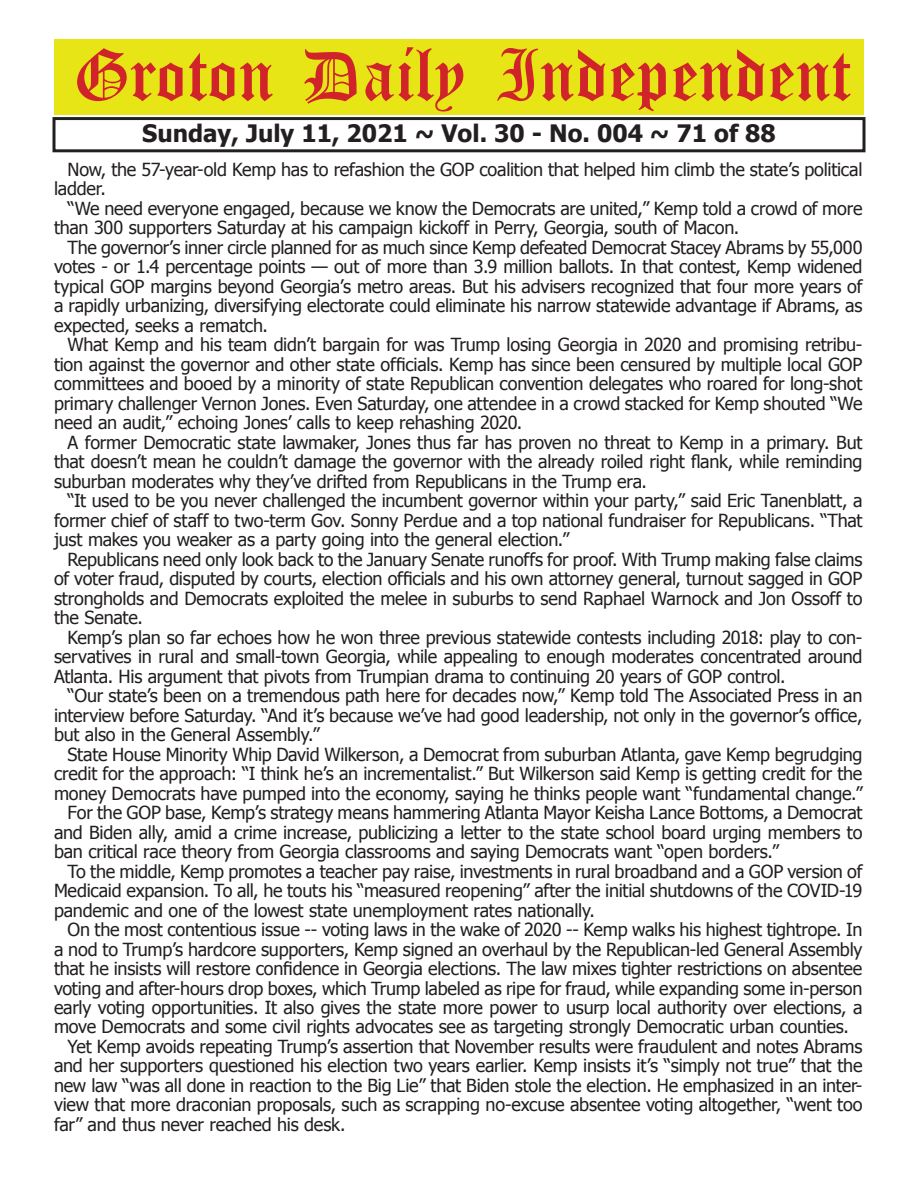
<style>
.page{position:relative;width:918px;height:1188px;background:#fff}
.page>*{position:absolute;margin:0;border:0;box-sizing:border-box;transform-origin:0 0}
.t1{font:54px "Old English Five";color:#d1232a}
.t2{font:700 24px "Tahoma";color:#231f20}
.t3{font:18px/19.5px "Tahoma";letter-spacing:-.01em;color:#231f20;text-align:justify}
</style>
<div class="page">
<div style="left:52px;top:117px;width:814px;height:35px;border:3px solid #231f20"></div>
<div style="left:54px;top:40px;width:810px;height:75px;background:#e7e515"></div>
<h1 class="t1" style="left:73px;top:50px;width:779px">Groton Daily Independent</h1>
<h2 class="t2" style="left:142px;top:116px;width:635px">Sunday, July 11, 2021 ~ Vol. 30 - No. 004 ~ 71 of 88</h2>
<p class="t3" style="left:54px;top:159px;width:810px;text-indent:14px">Now, the 57-year-old Kemp has to refashion the GOP coalition that helped him climb the state’s political ladder.</p>
<p class="t3" style="left:54px;top:198px;width:810px;text-indent:14px">“We need everyone engaged, because we know the Democrats are united,” Kemp told a crowd of more than 300 supporters Saturday at his campaign kickoff in Perry, Georgia, south of Macon.</p>
<p class="t3" style="left:54px;top:237px;width:810px;text-indent:14px">The governor’s inner circle planned for as much since Kemp defeated Democrat Stacey Abrams by 55,000 votes - or 1.4 percentage points — out of more than 3.9 million ballots. In that contest, Kemp widened typical GOP margins beyond Georgia’s metro areas. But his advisers recognized that four more years of a rapidly urbanizing, diversifying electorate could eliminate his narrow statewide advantage if Abrams, as expected, seeks a rematch.</p>
<p class="t3" style="left:54px;top:334px;width:810px;text-indent:14px">What Kemp and his team didn’t bargain for was Trump losing Georgia in 2020 and promising retribu&shy;tion against the governor and other state officials. Kemp has since been censured by multiple local GOP committees and booed by a minority of state Republican convention delegates who roared for long-shot primary challenger Vernon Jones. Even Saturday, one attendee in a crowd stacked for Kemp shouted “We need an audit,” echoing Jones’ calls to keep rehashing 2020.</p>
<p class="t3" style="left:54px;top:432px;width:810px;text-indent:14px">A former Democratic state lawmaker, Jones thus far has proven no threat to Kemp in a primary. But that doesn’t mean he couldn’t damage the governor with the already roiled right flank, while reminding suburban moderates why they’ve drifted from Republicans in the Trump era.</p>
<p class="t3" style="left:54px;top:490px;width:810px;text-indent:14px">“It used to be you never challenged the incumbent governor within your party,” said Eric Tanenblatt, a former chief of staff to two-term Gov. Sonny Perdue and a top national fundraiser for Republicans. “That just makes you weaker as a party going into the general election.”</p>
<p class="t3" style="left:54px;top:549px;width:810px;text-indent:14px">Republicans need only look back to the January Senate runoffs for proof. With Trump making false claims of voter fraud, disputed by courts, election officials and his own attorney general, turnout sagged in GOP strongholds and Democrats exploited the melee in suburbs to send Raphael Warnock and Jon Ossoff to the Senate.</p>
<p class="t3" style="left:54px;top:627px;width:810px;text-indent:14px">Kemp’s plan so far echoes how he won three previous statewide contests including 2018: play to con&shy;servatives in rural and small-town Georgia, while appealing to enough moderates concentrated around Atlanta. His argument that pivots from Trumpian drama to continuing 20 years of GOP control.</p>
<p class="t3" style="left:54px;top:685px;width:810px;text-indent:14px">“Our state’s been on a tremendous path here for decades now,” Kemp told The Associated Press in an interview before Saturday. “And it’s because we’ve had good leadership, not only in the governor’s office, but also in the General Assembly.”</p>
<p class="t3" style="left:68px;top:743px;width:797px">State House Minority Whip David Wilkerson, a Democrat from suburban Atlanta, gave Kemp begrudging</p>
<p class="t3" style="left:54px;top:763px;width:810px">credit for the approach: “I think he’s an incrementalist.” But Wilkerson said Kemp is getting credit for the</p>
<p class="t3" style="left:54px;top:782px;width:810px">money Democrats have pumped into the economy, saying he thinks people want “fundamental change.”</p>
<p class="t3" style="left:68px;top:802px;width:797px">For the GOP base, Kemp’s strategy means hammering Atlanta Mayor Keisha Lance Bottoms, a Democrat</p>
<p class="t3" style="left:54px;top:821px;width:810px">and Biden ally, amid a crime increase, publicizing a letter to the state school board urging members to</p>
<p class="t3" style="left:54px;top:841px;width:726px">ban critical race theory from Georgia classrooms and saying Democrats want “open borders.”</p>
<p class="t3" style="left:68px;top:860px;width:796px">To the middle, Kemp promotes a teacher pay raise, investments in rural broadband and a GOP version of</p>
<p class="t3" style="left:54px;top:880px;width:810px">Medicaid expansion. To all, he touts his “measured reopening” after the initial shutdowns of the COVID-19</p>
<p class="t3" style="left:54px;top:899px;width:542px">pandemic and one of the lowest state unemployment rates nationally.</p>
<p class="t3" style="left:68px;top:919px;width:796px">On the most contentious issue -- voting laws in the wake of 2020 -- Kemp walks his highest tightrope. In</p>
<p class="t3" style="left:54px;top:938px;width:810px">a nod to Trump’s hardcore supporters, Kemp signed an overhaul by the Republican-led General Assembly</p>
<p class="t3" style="left:54px;top:958px;width:810px">that he insists will restore confidence in Georgia elections. The law mixes tighter restrictions on absentee</p>
<p class="t3" style="left:54px;top:977px;width:810px">voting and after-hours drop boxes, which Trump labeled as ripe for fraud, while expanding some in-person</p>
<p class="t3" style="left:54px;top:997px;width:810px">early voting opportunities. It also gives the state more power to usurp local authority over elections, a</p>
<p class="t3" style="left:54px;top:1016px;width:797px">move Democrats and some civil rights advocates see as targeting strongly Democratic urban counties.</p>
<p class="t3" style="left:68px;top:1036px;width:796px">Yet Kemp avoids repeating Trump’s assertion that November results were fraudulent and notes Abrams</p>
<p class="t3" style="left:54px;top:1055px;width:810px">and her supporters questioned his election two years earlier. Kemp insists it’s “simply not true” that the</p>
<p class="t3" style="left:54px;top:1075px;width:810px">new law “was all done in reaction to the Big Lie” that Biden stole the election. He emphasized in an inter-</p>
<p class="t3" style="left:54px;top:1094px;width:810px">view that more draconian proposals, such as scrapping no-excuse absentee voting altogether, “went too</p>
<p class="t3" style="left:54px;top:1114px;width:293px">far” and thus never reached his desk.</p>
</div>
